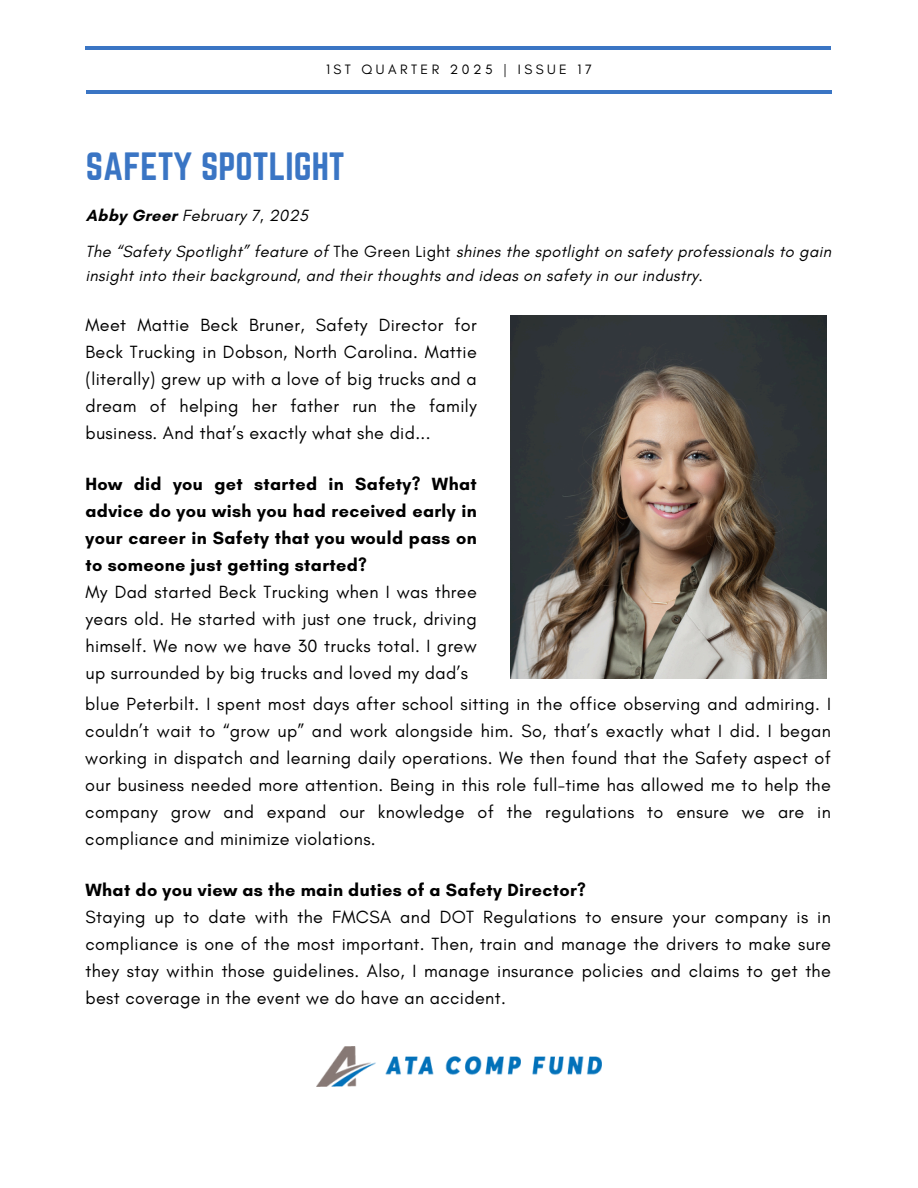
<style>
.page{position:relative;width:918px;height:1188px;background:#fff}
.page>*{position:absolute;margin:0;border:0;box-sizing:border-box;transform-origin:0 0}
.t1{font:34.5px "Norwester";color:#3a75c4}
.t2{font:18px/27px "Glacial Indifference";letter-spacing:.02em;color:#000;text-align:justify}
.t3{font:italic 16.5px/24.8px "Glacial Indifference";letter-spacing:.02em;color:#000}
.t4{font:13.8px "Glacial Indifference";letter-spacing:.25em;color:#000}
.s1{font-weight:700;font-style:normal}
.s2{font-style:normal}
.s3{font-weight:700}
</style>
<div class="page">
<hr style="left:85px;top:46px;width:746px;height:4px;background:#3a75c4">
<hr style="left:86px;top:90px;width:746px;height:4px;background:#3a75c4">
<img style="left:511px;top:315px;width:315px;height:363px">
<img style="left:317px;top:1047px;width:284px;height:39px">
<p class="t4" style="left:326px;top:61px;width:267px">1ST QUARTER 2025 | ISSUE 17</p>
<h1 class="t1" style="left:86px;top:145px;width:260px">SAFETY SPOTLIGHT</h1>
<h2 class="t3" style="left:86px;top:203px;width:224px"><span class="s1">Abby Greer</span> February 7, 2025</h2>
<p class="t3" style="left:85px;top:238px;width:747px">The “Safety Spotlight” feature of <span class="s2">The Green Light</span> shines the spotlight on safety professionals to gain insight into their background, and their thoughts and ideas on safety in our industry.</p>
<h2 class="t2" style="left:85px;top:312px;width:393px">Meet Mattie Beck Bruner, Safety Director for Beck Trucking in Dobson, North Carolina. Mattie (literally) grew up with a love of big trucks and a dream of helping her father run the family business. And that’s exactly what she did...</h2>
<h2 class="t2" style="left:85px;top:471px;width:393px;text-align:left"><span class="s3">How did you get started in Safety? What advice do you wish you had received early in your career in Safety that you would pass on to someone just getting started?<br></span>My Dad started Beck Trucking when I was three years old. He started with just one truck, driving himself. We now we have 30 trucks total. I grew up surrounded by big trucks and loved my dad’s</h2>
<p class="t2" style="left:85px;top:690px;width:747px">blue Peterbilt. I spent most days after school sitting in the office observing and admiring. I couldn’t wait to “grow up” and work alongside him. So, that’s exactly what I did. I began working in dispatch and learning daily operations. We then found that the Safety aspect of our business needed more attention. Being in this role full-time has allowed me to help the company grow and expand our knowledge of the regulations to ensure we are in compliance and minimize violations.</p>
<h2 class="t2" style="left:85px;top:876px;width:747px;text-align:left"><span class="s3">What do you view as the main duties of a Safety Director?<br></span>Staying up to date with the FMCSA and DOT Regulations to ensure your company is in compliance is one of the most important. Then, train and manage the drivers to make sure they stay within those guidelines. Also, I manage insurance policies and claims to get the best coverage in the event we do have an accident.</h2>
</div>
